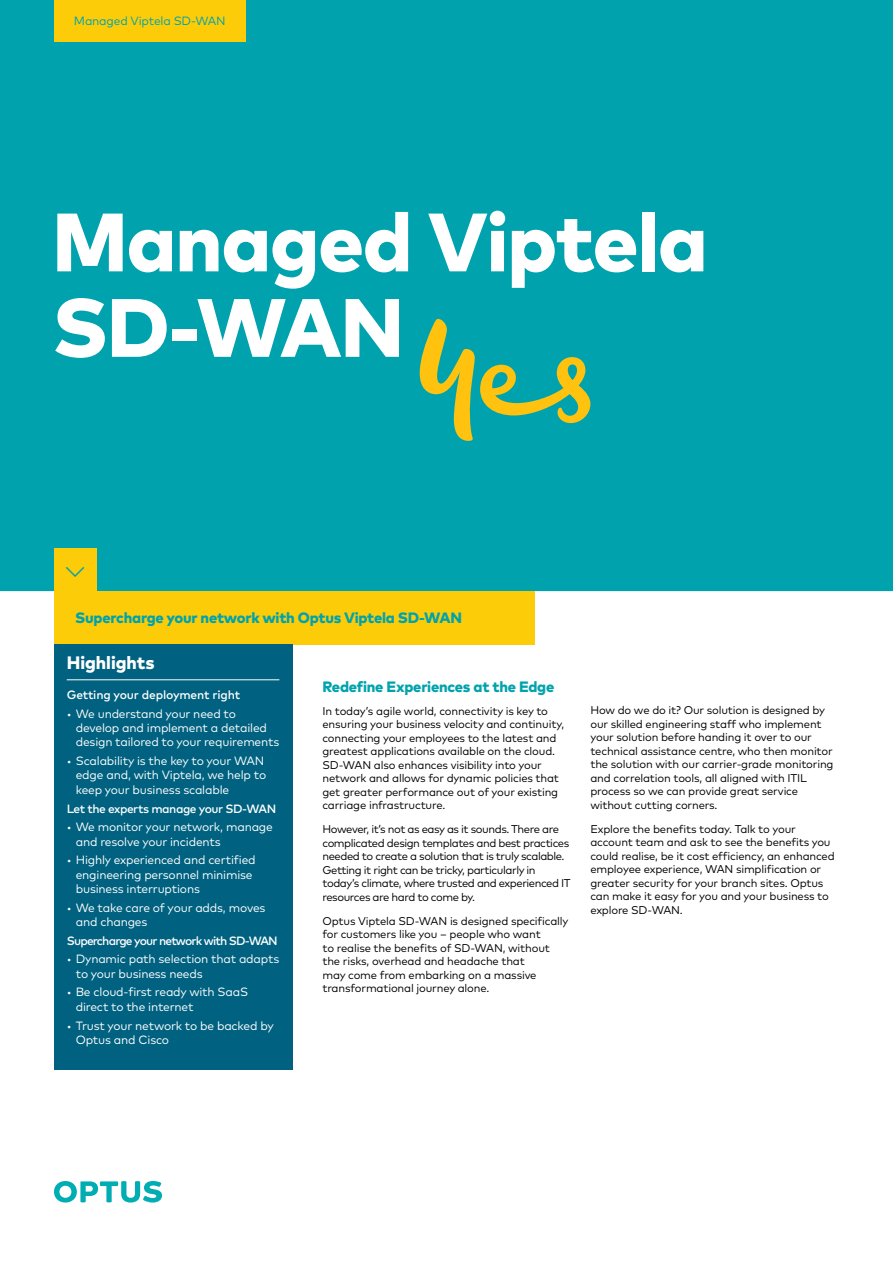
<style>
.page{position:relative;width:893px;height:1263px;background:#fff}
.page>*{position:absolute;margin:0;border:0;box-sizing:border-box;transform-origin:0 0}
.t1{font:800 82.5px/85.5px "Mark OT";letter-spacing:-.015em;color:#fff}
.t2{font:800 18px "Mark OT";color:#fff}
.t3{font:800 15px "Mark OT";letter-spacing:-.015em;color:#00a3ad}
.t4{font:12px/14.4px "Mark OT";letter-spacing:-.015em;color:#fff}
.t5{font:500 12px "Mark OT";letter-spacing:-.07em;color:#fff}
.t6{font:500 12px "Mark OT";letter-spacing:-.04em;color:#fff}
.t7{font:500 12px "Mark OT";letter-spacing:-.015em;color:#fff}
.t8{font:12px "Mark OT";letter-spacing:-.015em;color:#00a3ad}
.t9{font:11.25px/13.5px "Mark OT";letter-spacing:-.015em;color:#000}
.t10{font:11.25px/13.5px "Mark OT";letter-spacing:-.04em;color:#000}
.s1{font-size:11.25px}
</style>
<div class="page">
<div style="left:0;top:0;width:893px;height:591px;background:#00a3ad"></div>
<div style="left:54px;top:591px;width:481px;height:53px;background:#fdcc08"></div>
<div style="left:54px;top:549px;width:43px;height:42px;background:#fdcc08"></div>
<div style="left:54px;top:643px;width:238px;height:426px;background:#006280"></div>
<hr style="left:67px;top:679px;width:212px;height:1px;background:#fff">
<div style="left:54px;top:0;width:192px;height:41px;background:#fdcc08"></div>
<svg style="left:420px;top:319px;width:170px;height:122px;background:#45ab81"></svg>
<svg style="left:54px;top:1181px;width:108px;height:21px"></svg>
<p class="t8" style="left:74px;top:14px;width:153px">Managed Viptela SD-WAN</p>
<h1 class="t1" style="left:52px;top:197px;width:657px">Managed Viptela<br>SD-WAN</h1>
<h3 class="t3" style="left:75px;top:608px;width:388px">Supercharge your network with Optus Viptela SD-WAN</h3>
<h2 class="t2" style="left:67px;top:651px;width:89px">Highlights</h2>
<p class="t7" style="left:67px;top:687px;width:175px">Getting your deployment right</p>
<p class="t4" style="left:76px;top:706px;width:205px;text-indent:-9px"><span class="s1">•</span> We understand your need to develop and implement a detailed design tailored to your requirements</p>
<p class="t4" style="left:76px;top:753px;width:192px;text-indent:-9px"><span class="s1">•</span> Scalability is the key to your WAN edge and, with Viptela, we help to keep your business scalable</p>
<p class="t6" style="left:67px;top:801px;width:211px">Let the experts manage your SD-WAN</p>
<p class="t4" style="left:76px;top:819px;width:199px;text-indent:-9px"><span class="s1">•</span> We monitor your network, manage and resolve your incidents</p>
<p class="t4" style="left:76px;top:853px;width:181px;text-indent:-9px"><span class="s1">•</span> Highly experienced and certified engineering personnel minimise business interruptions</p>
<p class="t4" style="left:76px;top:900px;width:191px;text-indent:-9px"><span class="s1">•</span> We take care of your adds, moves and changes</p>
<p class="t5" style="left:67px;top:933px;width:213px">Supercharge your network with SD-WAN</p>
<p class="t4" style="left:76px;top:952px;width:205px;text-indent:-9px"><span class="s1">•</span> Dynamic path selection that adapts to your business needs</p>
<p class="t4" style="left:76px;top:985px;width:174px;text-indent:-9px"><span class="s1">•</span> Be cloud-first ready with SaaS direct to the internet</p>
<p class="t4" style="left:76px;top:1018px;width:200px;text-indent:-9px"><span class="s1">•</span> Trust your network to be backed by<br>Optus and Cisco</p>
<h3 class="t3" style="left:322px;top:677px;width:233px">Redefine Experiences at the Edge</h3>
<p class="t9" style="left:322px;top:704px;width:243px">In today’s agile world, connectivity is key to ensuring your business velocity and continuity, connecting your employees to the latest and greatest applications available on the cloud.<br>SD-WAN also enhances visibility into your network and allows for dynamic policies that get greater performance out of your existing carriage infrastructure.</p>
<p class="t10" style="left:322px;top:822px;width:250px">However, it’s not as easy as it sounds. There are complicated design templates and best practices needed to create a solution that is truly scalable.<br>Getting it right can be tricky, particularly in today’s climate, where trusted and experienced IT resources are hard to come by.</p>
<p class="t9" style="left:322px;top:914px;width:247px">Optus Viptela SD-WAN is designed specifically for customers like you – people who want<br>to realise the benefits of SD-WAN, without the risks, overhead and headache that<br>may come from embarking on a massive transformational journey alone.</p>
<p class="t9" style="left:590px;top:703px;width:245px">How do we do it? Our solution is designed by our skilled engineering staff who implement your solution before handing it over to our technical assistance centre, who then monitor the solution with our carrier-grade monitoring and correlation tools, all aligned with ITIL process so we can provide great service without cutting corners.</p>
<p class="t9" style="left:590px;top:822px;width:246px">Explore the benefits today. Talk to your account team and ask to see the benefits you could realise, be it cost efficiency, an enhanced employee experience, WAN simplification or greater security for your branch sites. Optus can make it easy for you and your business to explore SD-WAN.</p>
</div>
